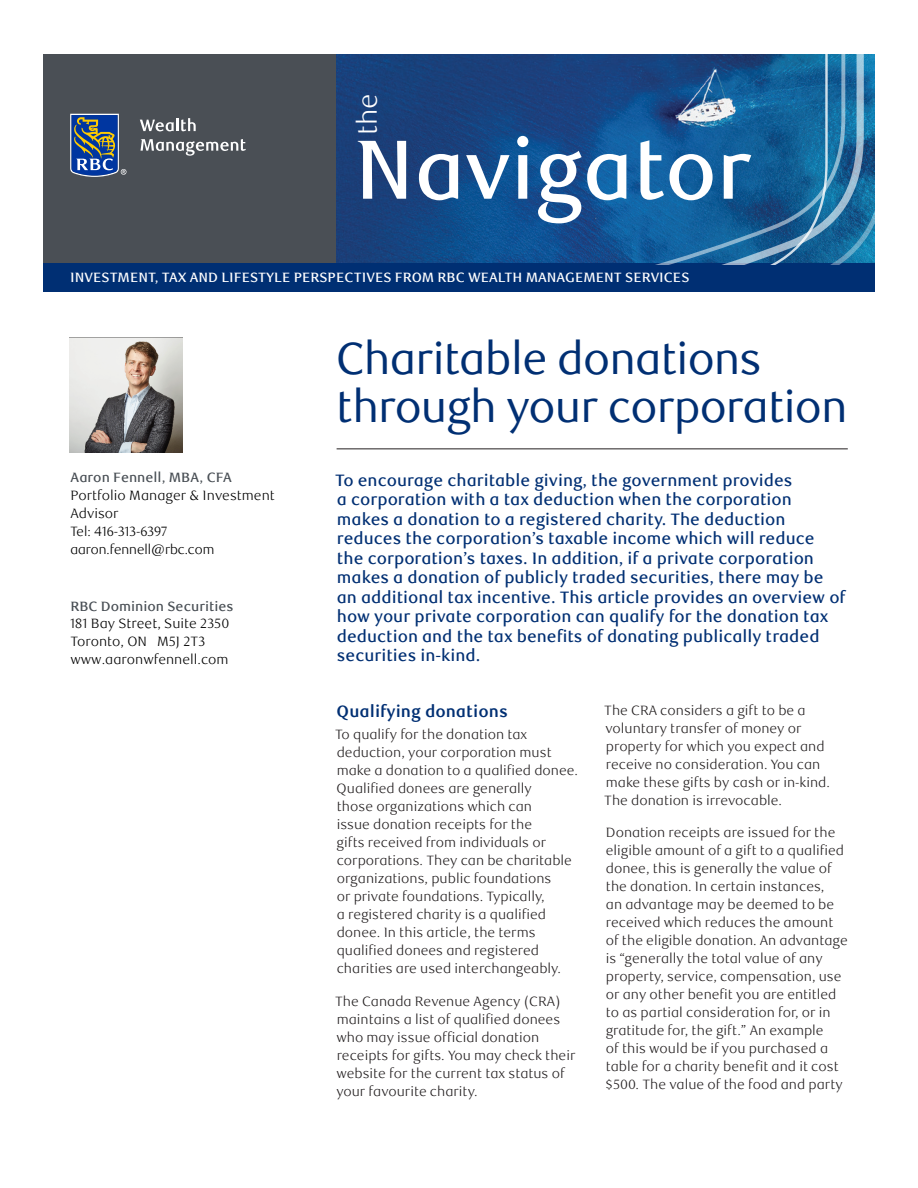
<style>
.page{position:relative;width:918px;height:1188px;background:#fff}
.page>*{position:absolute;margin:0;border:0;box-sizing:border-box;transform-origin:0 0}
.t1{font:500 84px "RBC Text";letter-spacing:-.01em;color:#fff}
._1-Main_Title{font:45px/48px "RBC Display";letter-spacing:-.005em;color:#002f73}
.t2{font:300 27px "RBC Text";color:#fff}
._3-Intro_Text{font:500 16.5px/19.5px "RBC Text";color:#002f73}
._4-Text_Headline{font:700 16.5px "RBC Text";color:#002f73}
._5-Body_Copy{font:300 13.5px/18px "RBC Text";color:#231f20}
.t3{font:300 13.5px/18px "RBC Text";color:#000}
.t4{font:500 13.5px "RBC Text";color:#fff}
.t5{font:500 13.5px "RBC Text";color:#484e54}
.t6{font:300 13.5px/18px "RBC Display";color:#000}
</style>
<div class="page">
<div style="left:43px;top:54px;width:294px;height:211px;background:#4a4f55"></div>
<svg style="left:70px;top:114px;width:56px;height:63px;background:#4e6788"></svg>
<svg style="left:140px;top:118px;width:56px;height:13px"></svg>
<svg style="left:141px;top:139px;width:105px;height:17px"></svg>
<img style="left:337px;top:54px;width:107px;height:210px">
<div style="left:43px;top:264px;width:832px;height:28px;background:#002f73"></div>
<svg style="left:864px;top:54px;width:11px;height:210px;background:#1671a3"></svg>
<svg style="left:444px;top:54px;width:420px;height:211px;background:#1b5a94"></svg>
<hr style="left:337px;top:449px;width:511px;height:1px;background:#231f20">
<img style="left:69px;top:338px;width:113px;height:115px">
<h3 class="t2" style="left:352px;top:135px;width:43px;rotate:-90deg">the</h3>
<h1 class="t1" style="left:354px;top:120px;width:399px">Navigator</h1>
<p class="t4" style="left:70px;top:270px;width:621px">INVESTMENT, TAX AND LIFESTYLE PERSPECTIVES FROM RBC WEALTH MANAGEMENT SERVICES</p>
<p class="t5" style="left:70px;top:470px;width:163px">Aaron Fennell, MBA, CFA</p>
<p class="t3" style="left:70px;top:487px;width:206px">Portfolio Manager &amp; Investment<br>Advisor</p>
<p class="t6" style="left:70px;top:523px;width:145px">Tel: 416-313-6397 aaron.fennell@rbc.com</p>
<p class="t5" style="left:70px;top:598px;width:165px">RBC Dominion Securities</p>
<p class="t3" style="left:70px;top:615px;width:161px">181 Bay Street, Suite 2350<br>Toronto, ON M5J 2T3 www.aaronwfennell.com</p>
<h1 class="_1-Main_Title" style="left:337px;top:335px;width:512px">Charitable donations through your corporation</h1>
<p class="_3-Intro_Text" style="left:335px;top:471px;width:512px">To encourage charitable giving, the government provides<br>a corporation with a tax deduction when the corporation makes a donation to a registered charity. The deduction reduces the corporation’s taxable income which will reduce<br>the corporation’s taxes. In addition, if a private corporation makes a donation of publicly traded securities, there may be an additional tax incentive. This article provides an overview of how your private corporation can qualify for the donation tax deduction and the tax benefits of donating publically traded securities in-kind.</p>
<h2 class="_4-Text_Headline" style="left:337px;top:702px;width:173px">Qualifying donations</h2>
<p class="_5-Body_Copy" style="left:335px;top:726px;width:245px">To qualify for the donation tax deduction, your corporation must make a donation to a qualified donee.<br>Qualified donees are generally<br>those organizations which can<br>issue donation receipts for the<br>gifts received from individuals or corporations. They can be charitable organizations, public foundations<br>or private foundations. Typically,<br>a registered charity is a qualified donee. In this article, the terms qualified donees and registered charities are used interchangeably.</p>
<p class="_5-Body_Copy" style="left:335px;top:992px;width:242px">The Canada Revenue Agency (CRA) maintains a list of qualified donees who may issue official donation receipts for gifts. You may check their website for the current tax status of your favourite charity.</p>
<p class="_5-Body_Copy" style="left:604px;top:702px;width:227px">The CRA considers a gift to be a voluntary transfer of money or property for which you expect and receive no consideration. You can make these gifts by cash or in-kind.<br>The donation is irrevocable.</p>
<p class="_5-Body_Copy" style="left:606px;top:824px;width:244px">Donation receipts are issued for the eligible amount of a gift to a qualified donee, this is generally the value of the donation. In certain instances,<br>an advantage may be deemed to be received which reduces the amount of the eligible donation. An advantage is “generally the total value of any property, service, compensation, use or any other benefit you are entitled to as partial consideration for, or in gratitude for, the gift.” An example<br>of this would be if you purchased a table for a charity benefit and it cost $500. The value of the food and party</p>
</div>
